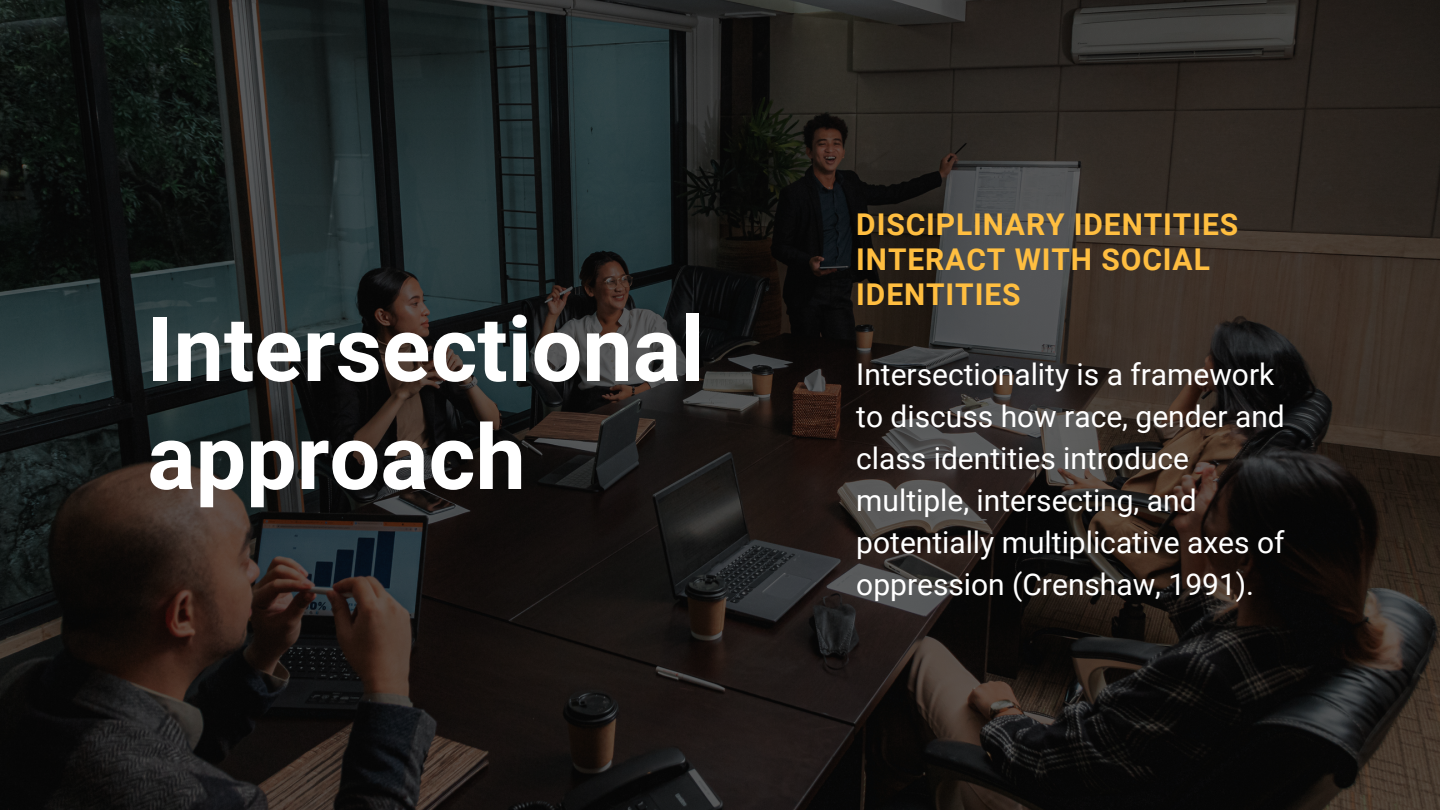
<style>
.page{position:relative;width:1440px;height:810px;background:#fff}
.page>*{position:absolute;margin:0;border:0;box-sizing:border-box;transform-origin:0 0}
.t1{font:700 90px/108px "Roboto";color:#fff}
.t2{font:30px/42px "Roboto";color:#fff}
.t3{font:700 30px/35.2px "Roboto";letter-spacing:.03em;color:#ffbe40}
</style>
<div class="page">
<img style="left:0;top:0;width:1440px;height:810px">
<p class="t1" style="left:147px;top:296px;width:559px">Intersectional approach</p>
<p class="t3" style="left:856px;top:207px;width:383px">DISCIPLINARY IDENTITIES<br>INTERACT WITH SOCIAL<br>IDENTITIES</p>
<p class="t2" style="left:856px;top:354px;width:430px">Intersectionality is a framework to discuss how race, gender and class identities introduce multiple, intersecting, and potentially multiplicative axes of oppression (Crenshaw, 1991).</p>
</div>
